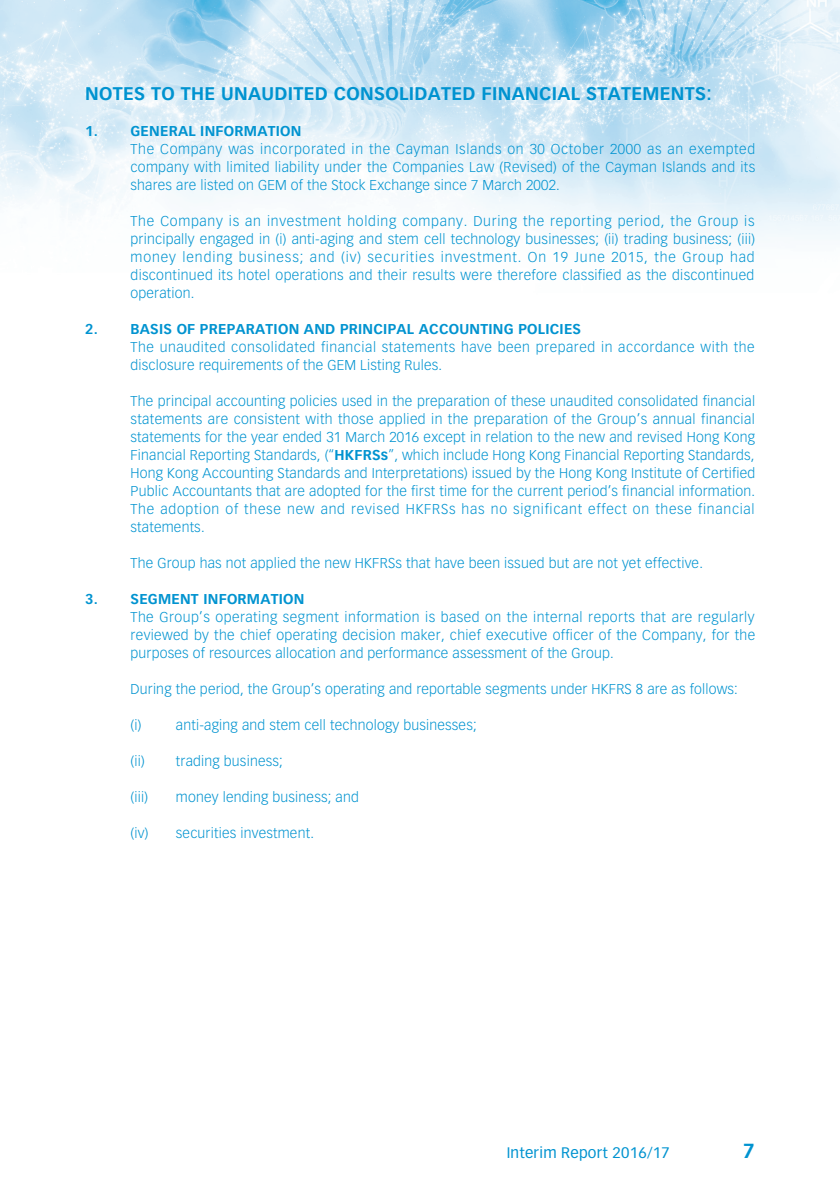
<style>
.page{position:relative;width:840px;height:1191px;background:#fff}
.page>*{position:absolute;margin:0;border:0;box-sizing:border-box;transform-origin:0 0}
.t1{font:700 20px "Vectora LT Std";color:#0093d0}
._01_H1{font:700 18px "Vectora LT Std";letter-spacing:.02em;color:#0093d0}
.t2{font:15px "Vectora LT Std";letter-spacing:.015em;color:#0093d0}
._06_Notes{font:300 14px/18px "Vectora LT Std";letter-spacing:.015em;color:#0093d0;text-align:justify}
._06_Notes-2{font:300 14px/18px "Vectora LT Std";letter-spacing:.04em;color:#0093d0}
._07_NH1{font:700 14px "Vectora LT Std";letter-spacing:.02em;color:#0093d0}
.s1{font-weight:700}
</style>
<div class="page">
<img style="left:0;top:0;width:839px;height:240px">
<p class="_01_H1" style="left:85px;top:83px;width:628px">NOTES TO THE UNAUDITED CONSOLIDATED FINANCIAL STATEMENTS:</p>
<p class="_07_NH1" style="left:85px;top:122px;width:218px">1. GENERAL INFORMATION</p>
<p class="_06_Notes" style="left:130px;top:140px;width:625px">The Company was incorporated in the Cayman Islands on 30 October 2000 as an exempted company with limited liability under the Companies Law (Revised) of the Cayman Islands and its shares are listed on GEM of the Stock Exchange since 7 March 2002.</p>
<p class="_06_Notes" style="left:130px;top:212px;width:625px">The Company is an investment holding company. During the reporting period, the Group is principally engaged in (i) anti-aging and stem cell technology businesses; (ii) trading business; (iii) money lending business; and (iv) securities investment. On 19 June 2015, the Group had discontinued its hotel operations and their results were therefore classified as the discontinued operation.</p>
<p class="_07_NH1" style="left:85px;top:320px;width:497px">2. BASIS OF PREPARATION AND PRINCIPAL ACCOUNTING POLICIES</p>
<p class="_06_Notes-2" style="left:130px;top:338px;width:625px">The unaudited consolidated financial statements have been prepared in accordance with the disclosure requirements of the GEM Listing Rules.</p>
<p class="_06_Notes" style="left:130px;top:392px;width:626px">The principal accounting policies used in the preparation of these unaudited consolidated financial statements are consistent with those applied in the preparation of the Group’s annual financial statements for the year ended 31 March 2016 except in relation to the new and revised Hong Kong Financial Reporting Standards, (“<span class="s1">HKFRSs</span>”, which include Hong Kong Financial Reporting Standards, Hong Kong Accounting Standards and Interpretations) issued by the Hong Kong Institute of Certified Public Accountants that are adopted for the first time for the current period’s financial information.<br>The adoption of these new and revised HKFRSs has no significant effect on these financial statements.</p>
<p class="_06_Notes" style="left:130px;top:554px;width:573px">The Group has not applied the new HKFRSs that have been issued but are not yet effective.</p>
<p class="_07_NH1" style="left:85px;top:590px;width:221px">3. SEGMENT INFORMATION</p>
<p class="_06_Notes" style="left:130px;top:608px;width:625px">The Group’s operating segment information is based on the internal reports that are regularly reviewed by the chief operating decision maker, chief executive officer of the Company, for the purposes of resources allocation and performance assessment of the Group.</p>
<p class="_06_Notes" style="left:130px;top:680px;width:608px">During the period, the Group’s operating and reportable segments under HKFRS 8 are as follows:</p>
<p class="_06_Notes" style="left:130px;top:716px;width:12px">(i)</p>
<p class="_06_Notes" style="left:176px;top:716px;width:302px">anti-aging and stem cell technology businesses;</p>
<p class="_06_Notes" style="left:130px;top:752px;width:154px">(ii) trading business;</p>
<p class="_06_Notes" style="left:130px;top:788px;width:19px">(iii)</p>
<p class="_06_Notes" style="left:176px;top:788px;width:184px">money lending business; and</p>
<p class="_06_Notes" style="left:130px;top:824px;width:185px">(iv) securities investment.</p>
<p class="t2" style="left:506px;top:1143px;width:164px">Interim Report 2016/17</p>
<h1 class="t1" style="left:742px;top:1139px;width:13px">7</h1>
</div>
